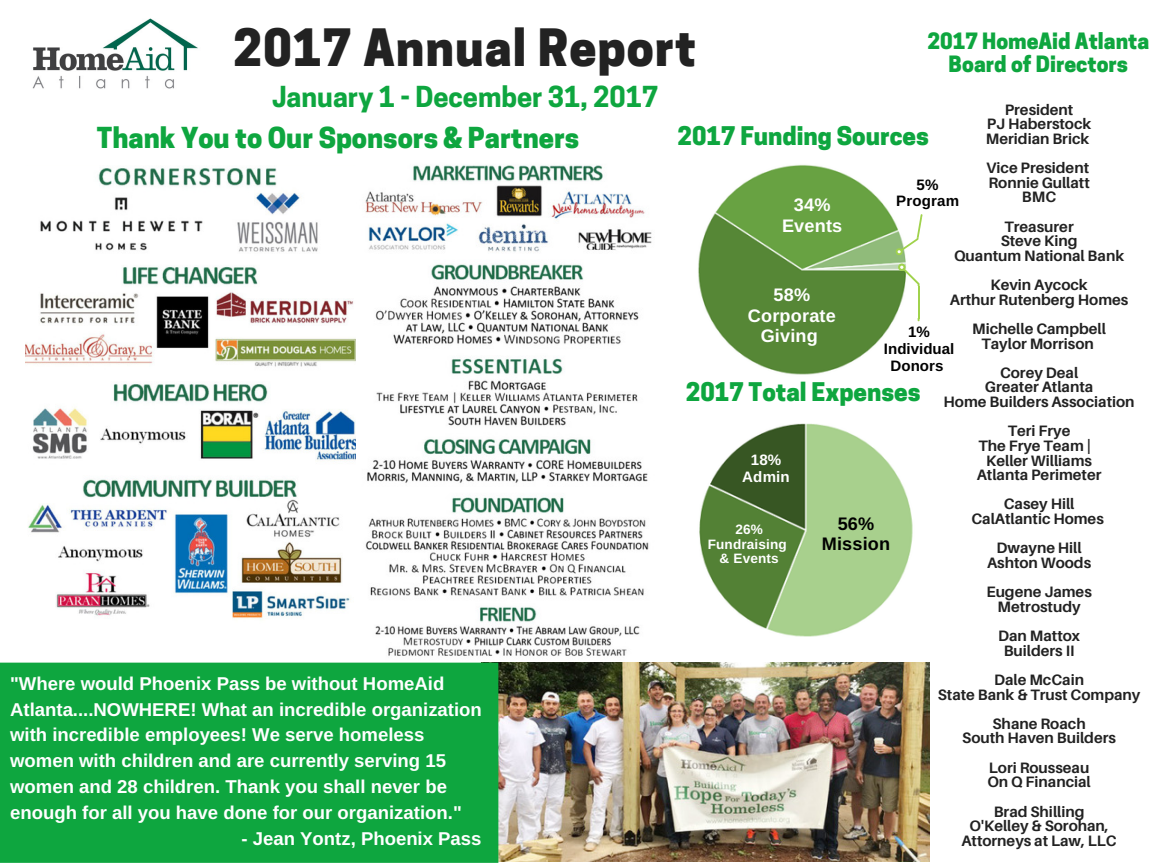
<style>
.page{position:relative;width:1152px;height:864px;background:#fff}
.page>*{position:absolute;margin:0;border:0;box-sizing:border-box;transform-origin:0 0}
.t1{font:800 48.3px "Cooper Hewitt";letter-spacing:.02em;color:#222}
.t2{font:800 27.15px "Cooper Hewitt";color:#0ea63f}
.t3{font:700 27.15px "Cooper Hewitt";color:#0ea63f}
.t4{font:800 24.15px "Cooper Hewitt";color:#0ea63f}
.t5{font:800 21.15px/22.5px "Cooper Hewitt";color:#0ea63f;text-align:center}
.t6{font:700 18.6px/25.8px "Arimo";color:#fff}
.t7{font:700 18.15px/20.2px "Arimo";letter-spacing:.01em;color:#fff;text-align:center}
.t8{font:700 18.15px/20.2px "Arimo";letter-spacing:.01em;color:#000;text-align:center}
.t9{font:700 15.15px/14.7px "Aileron";color:#222;text-align:center}
.t10{font:700 15.15px/16.8px "Arimo";color:#000;text-align:center}
.t11{font:700 15.15px/16.8px "Arimo";letter-spacing:.01em;color:#fff;text-align:center}
.t12{font:700 13.65px/14.7px "Arimo";letter-spacing:.01em;color:#fff;text-align:center}
</style>
<div class="page">
<img style="left:698px;top:164px;width:208px;height:211px">
<img style="left:699px;top:423px;width:214px;height:214px">
<img style="left:32px;top:18px;width:166px;height:71px">
<img style="left:26px;top:168px;width:330px;height:451px">
<img style="left:498px;top:663px;width:431px;height:199px">
<div style="left:0;top:663px;width:498px;height:200px;background:#0ea63f"></div>
<svg style="left:895px;top:214px;width:28px;height:44px"></svg>
<svg style="left:898px;top:264px;width:22px;height:22px"></svg>
<hr style="left:918px;top:286px;width:2px;height:32px;background:#a0d24c">
<img style="left:365px;top:165px;width:287px;height:491px">
<h1 class="t1" style="left:233px;top:30px;width:465px">2017 Annual Report</h1>
<h3 class="t5" style="left:927px;top:33px;width:223px">2017 HomeAid Atlanta<br>Board of Directors</h3>
<h2 class="t3" style="left:272px;top:87px;width:388px">January 1 - December 31, 2017</h2>
<h2 class="t2" style="left:97px;top:128px;width:484px">Thank You to Our Sponsors &amp; Partners</h2>
<p class="t6" style="left:10px;top:670px;width:473px">"Where would Phoenix Pass be without HomeAid Atlanta....NOWHERE! What an incredible organization with incredible employees! We serve homeless women with children and are currently serving 15 women and 28 children. Thank you shall never be enough for all you have done for our organization."</p>
<p class="t6" style="left:242px;top:826px;width:242px">- Jean Yontz, Phoenix Pass</p>
<p class="t9" style="left:986px;top:102px;width:107px">President<br>PJ Haberstock<br>Meridian Brick</p>
<p class="t9" style="left:986px;top:160px;width:105px">Vice President<br>Ronnie Gullatt<br>BMC</p>
<p class="t9" style="left:954px;top:219px;width:172px">Treasurer<br>Steve King<br>Quantum National Bank</p>
<p class="t9" style="left:950px;top:277px;width:180px">Kevin Aycock<br>Arthur Rutenberg Homes</p>
<p class="t9" style="left:972px;top:321px;width:135px">Michelle Campbell<br>Taylor Morrison</p>
<p class="t9" style="left:944px;top:365px;width:193px">Corey Deal<br>Greater Atlanta<br>Home Builders Association</p>
<p class="t9" style="left:977px;top:423px;width:126px">Teri Frye<br>The Frye Team |<br>Keller Williams<br>Atlanta Perimeter</p>
<p class="t9" style="left:971px;top:496px;width:134px">Casey Hill<br>CalAtlantic Homes</p>
<p class="t9" style="left:987px;top:540px;width:106px">Dwayne Hill<br>Ashton Woods</p>
<p class="t9" style="left:986px;top:584px;width:107px">Eugene James<br>Metrostudy</p>
<p class="t9" style="left:998px;top:628px;width:83px">Dan Mattox<br>Builders II</p>
<p class="t9" style="left:938px;top:672px;width:204px">Dale McCain<br>State Bank &amp; Trust Company</p>
<p class="t9" style="left:962px;top:716px;width:155px">Shane Roach<br>South Haven Builders</p>
<p class="t9" style="left:987px;top:760px;width:105px;text-align:left">Lori Rousseau<br>On Q Financial</p>
<p class="t9" style="left:961px;top:804px;width:157px">Brad Shilling<br>O'Kelley &amp; Sorohan,<br>Attorneys at Law, LLC</p>
<h3 class="t4" style="left:678px;top:127px;width:253px">2017 Funding Sources</h3>
<p class="t10" style="left:896px;top:176px;width:64px">5%<br>Program</p>
<p class="t7" style="left:782px;top:195px;width:62px">34%<br>Events</p>
<p class="t7" style="left:748px;top:285px;width:89px">58%<br>Corporate<br>Giving</p>
<p class="t10" style="left:884px;top:323px;width:72px">1%<br>Individual<br>Donors</p>
<h3 class="t4" style="left:686px;top:383px;width:236px">2017 Total Expenses</h3>
<p class="t11" style="left:742px;top:452px;width:49px">18%<br>Admin</p>
<p class="t8" style="left:822px;top:513px;width:70px">56%<br>Mission</p>
<p class="t12" style="left:708px;top:522px;width:81px">26%<br>Fundraising &amp; Events</p>
</div>
